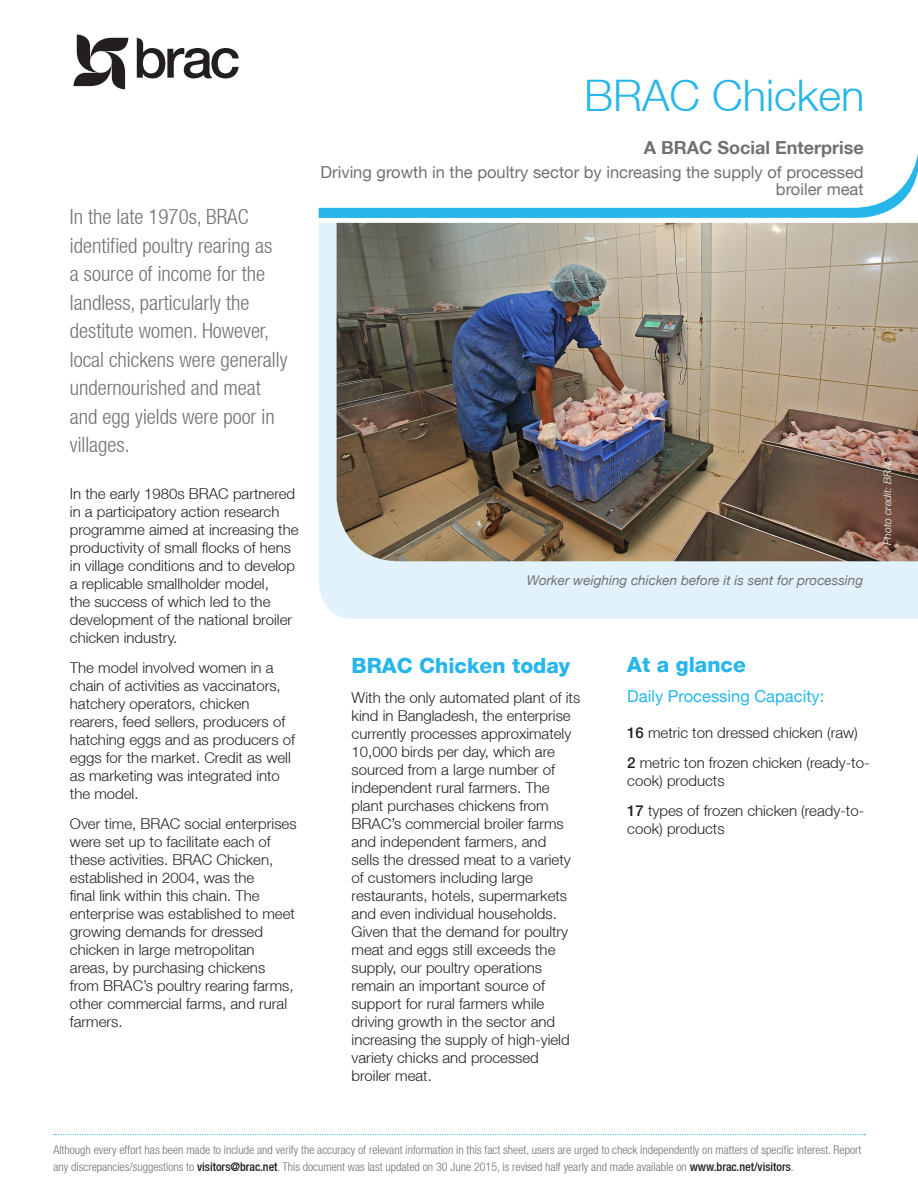
<style>
.page{position:relative;width:918px;height:1188px;background:#fff}
.page>*{position:absolute;margin:0;border:0;box-sizing:border-box;transform-origin:0 0}
.t1{font:300 43.5px "Helvetica Neue LT";color:#26b6ea}
.t2{font:300 condensed 21px/28.5px "Helvetica Neue LT";color:#717074}
.t3{font:800 21px "Helvetica Neue LT";color:#26b6ea}
.t4{font:700 18px "Helvetica Neue LT";color:#717074}
.t5{font:16.5px/16.5px "Helvetica Neue LT";color:#717074;text-align:right}
.t6{font:16.5px "Helvetica Neue LT";color:#26b6ea}
.t7{font:300 15px/18px "Helvetica Neue LT";color:#231f20}
.t8{font:italic 13.5px "Helvetica Neue LT";color:#717074}
.t9{font:300 condensed 12px/16.5px "Helvetica Neue LT";color:#717074}
.t10{font:italic 300 10.5px "Helvetica Neue LT";color:#fff}
.s1{font-weight:500}
.s2{font-weight:500;color:#231f20}
</style>
<div class="page">
<svg style="left:54px;top:1134px;width:811px;height:1px"></svg>
<div style="left:319px;top:223px;width:599px;height:396px;background:#e1f2fb"></div>
<svg style="left:73px;top:35px;width:55px;height:54px"></svg>
<svg style="left:137px;top:38px;width:102px;height:40px"></svg>
<img style="left:337px;top:223px;width:581px;height:338px">
<svg style="left:319px;top:153px;width:599px;height:70px"></svg>
<p class="t2" style="left:70px;top:202px;width:219px">In the late 1970s, BRAC identified poultry rearing as<br>a source of income for the landless, particularly the destitute women. However, local chickens were generally undernourished and meat and egg yields were poor in villages.</p>
<p class="t7" style="left:70px;top:484px;width:230px">In the early 1980s BRAC partnered in a participatory action research programme aimed at increasing the productivity of small flocks of hens in village conditions and to develop a replicable smallholder model,<br>the success of which led to the development of the national broiler chicken industry.</p>
<p class="t7" style="left:70px;top:658px;width:227px">The model involved women in a chain of activities as vaccinators, hatchery operators, chicken rearers, feed sellers, producers of hatching eggs and as producers of eggs for the market. Credit as well as marketing was integrated into the model.</p>
<p class="t7" style="left:70px;top:814px;width:228px">Over time, BRAC social enterprises were set up to facilitate each of these activities. BRAC Chicken, established in 2004, was the<br>final link within this chain. The enterprise was established to meet growing demands for dressed chicken in large metropolitan areas, by purchasing chickens from BRAC’s poultry rearing farms, other commercial farms, and rural farmers.</p>
<p class="t1" style="left:584px;top:69px;width:282px">BRAC Chicken</p>
<p class="t4" style="left:644px;top:137px;width:221px">A BRAC Social Enterprise</p>
<p class="t5" style="left:321px;top:164px;width:545px">Driving growth in the poultry sector by increasing the supply of processed broiler meat</p>
<p class="t8" style="left:527px;top:572px;width:338px">Worker weighing chicken before it is sent for processing</p>
<p class="t10" style="left:881px;top:545px;width:90px;rotate:-90deg">Photo credit: BRAC</p>
<p class="t3" style="left:352px;top:653px;width:220px">BRAC Chicken today</p>
<p class="t7" style="left:352px;top:689px;width:230px">With the only automated plant of its kind in Bangladesh, the enterprise currently processes approximately<br>10,000 birds per day, which are sourced from a large number of independent rural farmers. The plant purchases chickens from<br>BRAC’s commercial broiler farms and independent farmers, and<br>sells the dressed meat to a variety of customers including large restaurants, hotels, supermarkets and even individual households.<br>Given that the demand for poultry meat and eggs still exceeds the supply, our poultry operations remain an important source of support for rural farmers while driving growth in the sector and increasing the supply of high-yield variety chicks and processed broiler meat.</p>
<p class="t3" style="left:627px;top:652px;width:120px">At a glance</p>
<p class="t6" style="left:627px;top:687px;width:199px">Daily Processing Capacity:</p>
<p class="t7" style="left:627px;top:724px;width:232px"><span class="s1">16</span> metric ton dressed chicken (raw)</p>
<p class="t7" style="left:627px;top:754px;width:244px"><span class="s1">2</span> metric ton frozen chicken (ready-to&shy;cook) products</p>
<p class="t7" style="left:627px;top:802px;width:239px"><span class="s1">17</span> types of frozen chicken (ready-to&shy;cook) products</p>
<p class="t9" style="left:53px;top:1142px;width:809px">Although every effort has been made to include and verify the accuracy of relevant information in this fact sheet, users are urged to check independently on matters of specific interest. Report any discrepancies/suggestions to <span class="s2">visitors@brac.net</span>. This document was last updated on 30 June 2015, is revised half yearly and made available on <span class="s2">www.brac.net/visitors</span>.</p>
</div>
